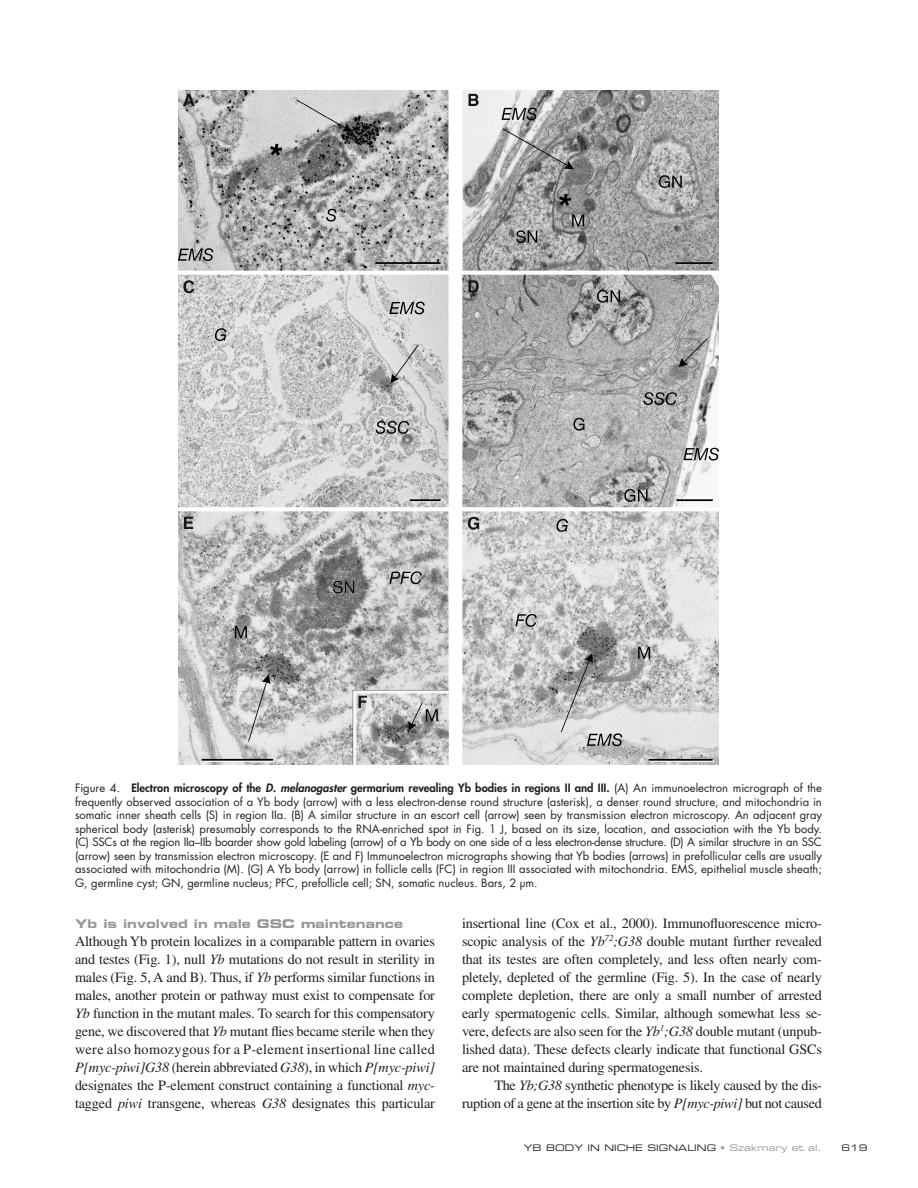
<style>
.page{position:relative;width:918px;height:1188px;background:#fff}
.page>*{position:absolute;margin:0;border:0;box-sizing:border-box;transform-origin:0 0}
.t1{font:14.25px/18px "Times LT Std";letter-spacing:-.01em;color:#231f20;text-align:justify}
.t2{font:12px "Eurostile LT Std Bold Ex 2";letter-spacing:.005em;color:#949698}
.t3{font:11.25px/13.5px "Futura Std";color:#231f20;text-align:justify}
.t4{font:9px "Eurostile LT Std Ex 2";color:#231f20}
.s1{font-weight:800}
.s2{font-weight:800;font-style:italic}
.s3{font-style:italic}
.s4{color:#949698}
</style>
<div class="page">
<img style="left:178px;top:90px;width:540px;height:675px">
<p class="t3" style="left:75px;top:781px;width:749px">Figure 4. <span class="s1">Electron microscopy of the</span> <span class="s2">D. melanogaster</span> <span class="s1">germarium revealing Yb bodies in regions II and III.</span> (A) An immunoelectron micrograph of the frequently observed association of a Yb body (arrow) with a less electron-dense round structure (asterisk), a denser round structure, and mitochondria in somatic inner sheath cells (S) in region IIa. (B) A similar structure in an escort cell (arrow) seen by transmission electron microscopy. An adjacent gray spherical body (asterisk) presumably corresponds to the RNA-enriched spot in Fig. 1 J, based on its size, location, and association with the Yb body. (C) SSCs at the region IIa–IIb boarder show gold labeling (arrow) of a Yb body on one side of a less electron-dense structure. (D) A similar structure in an SSC (arrow) seen by transmission electron microscopy. (E and F) Immunoelectron micrographs showing that Yb bodies (arrows) in prefollicular cells are usually associated with mitochondria (M). (G) A Yb body (arrow) in follicle cells (FC) in region III associated with mitochondria. EMS, epithelial muscle sheath; G, germline cyst; GN, germline nucleus; PFC, prefollicle cell; SN, somatic nucleus. Bars, 2 µm.</p>
<p class="t2" style="left:75px;top:915px;width:330px">Yb is involved in male GSC maintenance</p>
<p class="t1" style="left:75px;top:932px;width:362px">Although Yb protein localizes in a comparable pattern in ovaries and testes (Fig. 1), null <span class="s3">Yb</span> mutations do not result in sterility in males (Fig. 5, A and B). Thus, if <span class="s3">Yb</span> performs similar functions in males, another protein or pathway must exist to compensate for <span class="s3">Yb</span> function in the mutant males. To search for this compensatory gene, we discovered that <span class="s3">Yb</span> mutant flies became sterile when they were also homozygous for a P-element insertional line called <span class="s3">P[myc-piwi]G38</span> (herein abbreviated <span class="s3">G38</span>), in which <span class="s3">P[myc-piwi] </span>designates the P-element construct containing a functional <span class="s3">myc&shy;</span>tagged <span class="s3">piwi</span> transgene, whereas <span class="s3">G38</span> designates this particular</p>
<p class="t1" style="left:462px;top:915px;width:362px">insertional line (Cox et al., 2000). Immunofluorescence micro&shy;scopic analysis of the <span class="s3">Yb</span><sup>72</sup><span class="s3">;G38</span> double mutant further revealed that its testes are often completely, and less often nearly com&shy;pletely, depleted of the germline (Fig. 5). In the case of nearly complete depletion, there are only a small number of arrested early spermatogenic cells. Similar, although somewhat less se&shy;vere, defects are also seen for the <span class="s3">Yb</span><sup>1</sup><span class="s3">;G38</span> double mutant (unpub&shy;lished data). These defects clearly indicate that functional GSCs are not maintained during spermatogenesis.</p>
<p class="t1" style="left:462px;top:1077px;width:361px;text-align:right">The <span class="s3">Yb;G38</span> synthetic phenotype is likely caused by the dis&shy;ruption of a gene at the insertion site by <span class="s3">P[myc-piwi]</span> but not caused</p>
<p class="t4" style="left:524px;top:1142px;width:300px">YB BODY IN NICHE SIGNALING <span class="s4">• Szakmary et al.</span></p>
<p class="t4" style="left:842px;top:1142px;width:28px">619</p>
</div>
